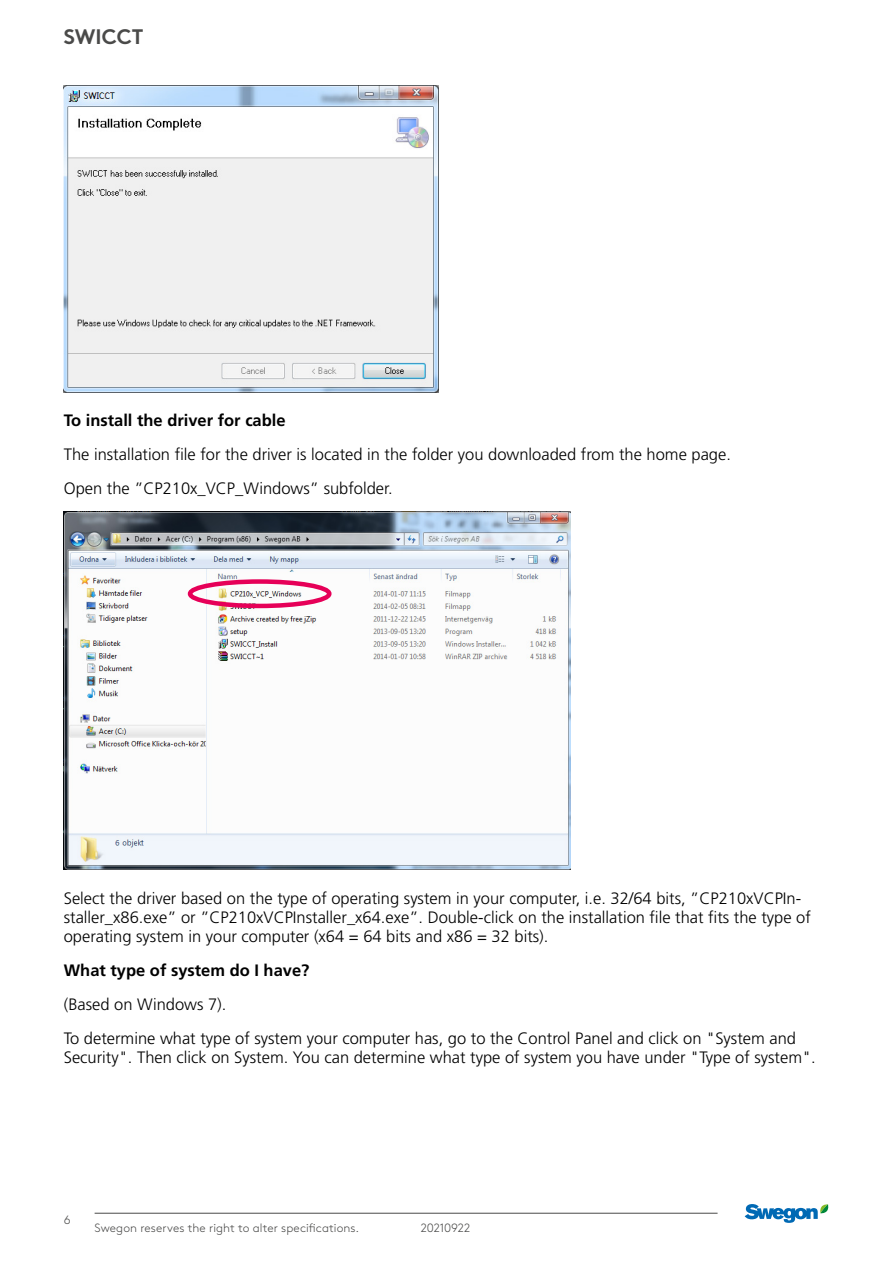
<style>
.page{position:relative;width:893px;height:1263px;background:#fff}
.page>*{position:absolute;margin:0;border:0;box-sizing:border-box;transform-origin:0 0}
.t1{font:700 21px "Swegon Brown";color:#4a4a49}
.t2{font:300 16.5px/33.9px "Frutiger LT Pro";color:#000}
.t3{font:700 16.5px "Frutiger LT Pro";color:#000}
.t4{font:300 12px "Swegon Brown";letter-spacing:.005em;color:#4a4a49}
</style>
<div class="page">
<hr style="left:95px;top:1213px;width:623px;height:1px;background:#4a4a49">
<svg style="left:745px;top:1204px;width:84px;height:19px"></svg>
<img style="left:64px;top:85px;width:375px;height:307px">
<img style="left:64px;top:512px;width:506px;height:358px">
<div style="left:188px;top:579px;width:144px;height:29px;border:4px solid #e60058;border-radius:50%"></div>
<p class="t1" style="left:64px;top:20px;width:81px">SWICCT</p>
<p class="t3" style="left:64px;top:411px;width:223px">To install the driver for cable</p>
<p class="t2" style="left:64px;top:438px;width:669px">The installation file for the driver is located in the folder you downloaded from the home page.<br>Open the ”CP210x_VCP_Windows” subfolder.</p>
<p class="t2" style="left:64px;top:889px;width:749px;line-height:19px">Select the driver based on the type of operating system in your computer, i.e. 32/64 bits, ”CP210xVCPIn&shy;staller_x86.exe” or ”CP210xVCPInstaller_x64.exe”. Double-click on the installation file that fits the type of operating system in your computer (x64 = 64 bits and x86 = 32 bits).</p>
<p class="t3" style="left:64px;top:960px;width:247px">What type of system do I have?</p>
<p class="t2" style="left:64px;top:987px;width:734px">(Based on Windows 7).<br>To determine what type of system your computer has, go to the Control Panel and click on "System and</p>
<p class="t2" style="left:64px;top:1040px;width:754px">Security". Then click on System. You can determine what type of system you have under "Type of system".</p>
<p class="t4" style="left:64px;top:1211px;width:8px">6</p>
<p class="t4" style="left:95px;top:1219px;width:266px">Swegon reserves the right to alter specifications.</p>
<p class="t4" style="left:421px;top:1219px;width:51px">20210922</p>
</div>
